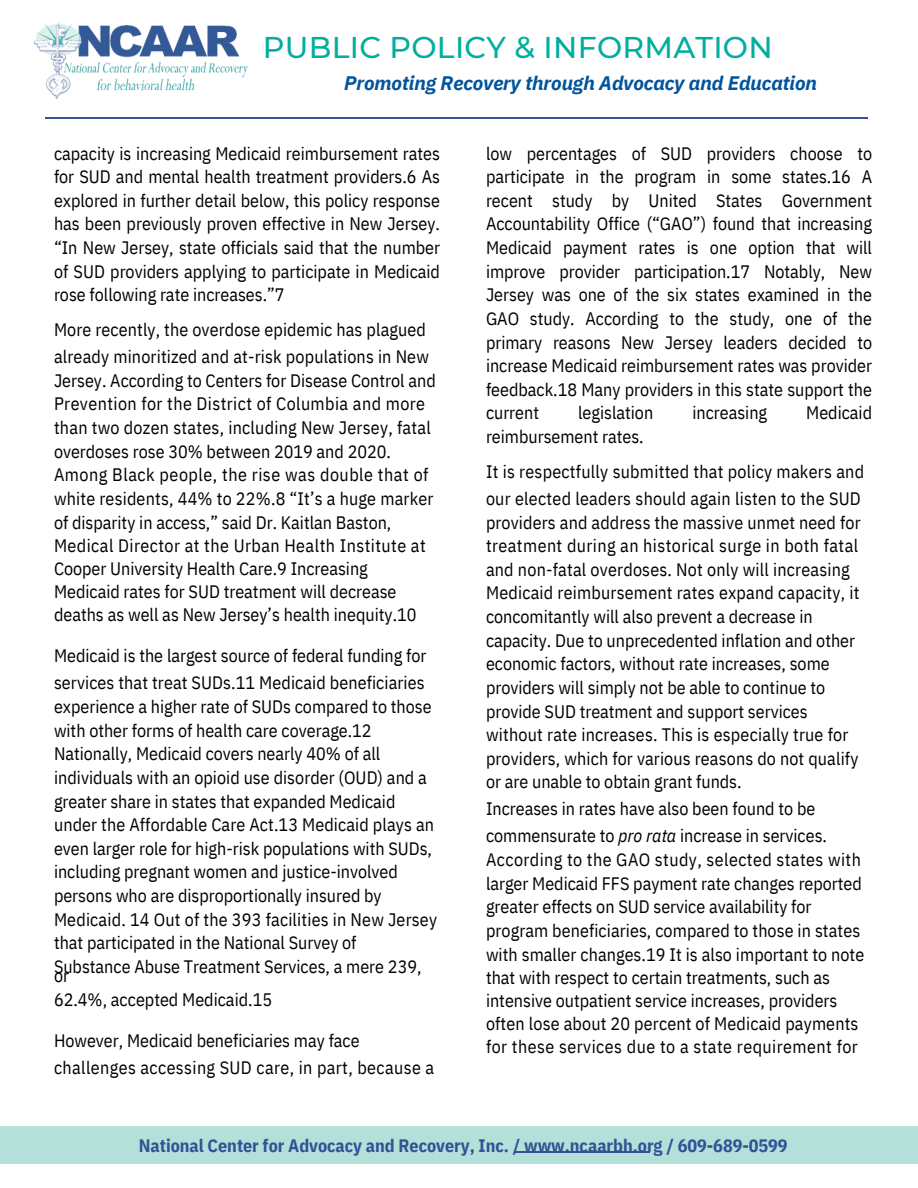
<style>
.page{position:relative;width:918px;height:1188px;background:#fff}
.page>*{position:absolute;margin:0;border:0;box-sizing:border-box;transform-origin:0 0}
.t1{font:500 30px "Montserrat";letter-spacing:.01em;color:#00ae9e}
.t2{font:italic 700 19.5px "IBM Plex Sans";letter-spacing:-.005em;color:#00549d}
.t3{font:18px/23.7px "IBM Plex Sans Cond";color:#000;text-align:justify}
.t4{font:18px "IBM Plex Sans Cond";letter-spacing:.025em;color:#000}
.t5{font:700 18px "IBM Plex Sans Cond";color:#2f5496}
.t6{font:18px "IBM Plex Sans Cond";letter-spacing:.02em;color:#000}
.t7{font:18px "IBM Plex Sans Cond";letter-spacing:.03em;color:#000}
.s1{font-style:italic}
</style>
<div class="page">
<hr style="left:45px;top:117px;width:822px;height:2px;background:#2f5597">
<div style="left:0;top:1126px;width:918px;height:38px;background:#b5e0d9"></div>
<hr style="left:514px;top:1151px;width:136px;height:1px;background:#2f5496">
<img style="left:33px;top:22px;width:215px;height:77px">
<h1 class="t1" style="left:263px;top:29px;width:511px">PUBLIC POLICY &amp; INFORMATION</h1>
<h2 class="t2" style="left:344px;top:70px;width:474px">Promoting Recovery through Advocacy and Education</h2>
<p class="t3" style="left:54px;top:141px;width:388px">capacity is increasing Medicaid reimbursement rates for SUD and mental health treatment providers.6 As explored in further detail below, this policy response has been previously proven effective in New Jersey. “In New Jersey, state officials said that the number of SUD providers applying to participate in Medicaid rose following rate increases.”7</p>
<p class="t3" style="left:54px;top:318px;width:373px">More recently, the overdose epidemic has plagued</p>
<p class="t3" style="left:54px;top:345px;width:376px">already minoritized and at-risk populations in New</p>
<p class="t3" style="left:54px;top:368px;width:383px">Jersey. According to Centers for Disease Control and</p>
<p class="t4" style="left:54px;top:392px;width:373px">Prevention for the District of Columbia and more</p>
<p class="t3" style="left:54px;top:415px;width:378px">than two dozen states, including New Jersey, fatal</p>
<p class="t3" style="left:54px;top:439px;width:338px">overdoses rose 30% between 2019 and 2020.</p>
<p class="t7" style="left:54px;top:463px;width:376px">Among Black people, the rise was double that of</p>
<p class="t3" style="left:54px;top:486px;width:381px">white residents, 44% to 22%.8 “It’s a huge marker</p>
<p class="t3" style="left:54px;top:510px;width:339px">of disparity in access,” said Dr. Kaitlan Baston,</p>
<p class="t4" style="left:54px;top:534px;width:373px">Medical Director at the Urban Health Institute at</p>
<p class="t3" style="left:54px;top:556px;width:315px">Cooper University Health Care.9 Increasing</p>
<p class="t3" style="left:54px;top:580px;width:344px">Medicaid rates for SUD treatment will decrease</p>
<p class="t3" style="left:54px;top:602px;width:364px">deaths as well as New Jersey’s health inequity.10</p>
<p class="t3" style="left:54px;top:644px;width:374px">Medicaid is the largest source of federal funding for</p>
<p class="t3" style="left:54px;top:671px;width:372px">services that treat SUDs.11 Medicaid beneficiaries</p>
<p class="t3" style="left:54px;top:694px;width:379px">experience a higher rate of SUDs compared to those</p>
<p class="t3" style="left:54px;top:718px;width:319px">with other forms of health care coverage.12</p>
<p class="t3" style="left:54px;top:742px;width:328px">Nationally, Medicaid covers nearly 40% of all</p>
<p class="t3" style="left:54px;top:765px;width:374px">individuals with an opioid use disorder (OUD) and a</p>
<p class="t3" style="left:54px;top:789px;width:343px">greater share in states that expanded Medicaid</p>
<p class="t3" style="left:54px;top:813px;width:382px">under the Affordable Care Act.13 Medicaid plays an</p>
<p class="t3" style="left:54px;top:836px;width:380px">even larger role for high-risk populations with SUDs,</p>
<p class="t3" style="left:54px;top:860px;width:345px">including pregnant women and justice-involved</p>
<p class="t3" style="left:54px;top:883px;width:329px">persons who are disproportionally insured by</p>
<p class="t3" style="left:54px;top:907px;width:385px">Medicaid. 14 Out of the 393 facilities in New Jersey</p>
<p class="t3" style="left:54px;top:931px;width:304px">that participated in the National Survey of</p>
<p class="t3" style="left:54px;top:954px;width:369px">Substance Abuse Treatment Services, a mere 239,</p>
<p class="t3" style="left:54px;top:963px;width:17px">or</p>
<p class="t3" style="left:54px;top:987px;width:220px">62.4%, accepted Medicaid.15</p>
<p class="t3" style="left:54px;top:1029px;width:307px">However, Medicaid beneficiaries may face</p>
<p class="t6" style="left:54px;top:1056px;width:382px">challenges accessing SUD care, in part, because a</p>
<p class="t3" style="left:486px;top:141px;width:388px">low percentages of SUD providers choose to participate in the program in some states.16 A recent study by United States Government Accountability Office (“GAO”) found that increasing Medicaid payment rates is one option that will improve provider participation.17 Notably, New Jersey was one of the six states examined in the GAO study. According to the study, one of the primary reasons New Jersey leaders decided to increase Medicaid reimbursement rates was provider feedback.18 Many providers in this state support the current</p>
<p class="t3" style="left:578px;top:401px;width:77px">legislation</p>
<p class="t3" style="left:692px;top:401px;width:76px">increasing</p>
<p class="t3" style="left:806px;top:401px;width:67px">Medicaid</p>
<p class="t3" style="left:486px;top:424px;width:159px">reimbursement rates.</p>
<p class="t3" style="left:486px;top:459px;width:380px">It is respectfully submitted that policy makers and</p>
<p class="t3" style="left:486px;top:486px;width:376px">our elected leaders should again listen to the SUD</p>
<p class="t3" style="left:486px;top:510px;width:376px">providers and address the massive unmet need for</p>
<p class="t4" style="left:486px;top:534px;width:374px">treatment during an historical surge in both fatal</p>
<p class="t3" style="left:486px;top:557px;width:365px">and non-fatal overdoses. Not only will increasing</p>
<p class="t3" style="left:486px;top:581px;width:375px">Medicaid reimbursement rates expand capacity, it</p>
<p class="t3" style="left:486px;top:604px;width:328px">concomitantly will also prevent a decrease in</p>
<p class="t3" style="left:486px;top:628px;width:371px">capacity. Due to unprecedented inflation and other</p>
<p class="t3" style="left:486px;top:652px;width:345px">economic factors, without rate increases, some</p>
<p class="t3" style="left:486px;top:675px;width:341px">providers will simply not be able to continue to</p>
<p class="t3" style="left:486px;top:699px;width:323px">provide SUD treatment and support services</p>
<p class="t3" style="left:486px;top:723px;width:364px">without rate increases. This is especially true for</p>
<p class="t3" style="left:486px;top:746px;width:374px">providers, which for various reasons do not qualify</p>
<p class="t3" style="left:486px;top:770px;width:257px">or are unable to obtain grant funds.</p>
<p class="t3" style="left:486px;top:797px;width:331px">Increases in rates have also been found to be</p>
<p class="t3" style="left:486px;top:824px;width:343px">commensurate to <span class="s1">pro rata</span> increase in services.</p>
<p class="t4" style="left:486px;top:848px;width:376px">According to the GAO study, selected states with</p>
<p class="t3" style="left:486px;top:871px;width:377px">larger Medicaid FFS payment rate changes reported</p>
<p class="t3" style="left:486px;top:895px;width:327px">greater effects on SUD service availability for</p>
<p class="t3" style="left:486px;top:918px;width:376px">program beneficiaries, compared to those in states</p>
<p class="t3" style="left:486px;top:942px;width:380px">with smaller changes.19 It is also important to note</p>
<p class="t3" style="left:486px;top:966px;width:346px">that with respect to certain treatments, such as</p>
<p class="t3" style="left:486px;top:988px;width:353px">intensive outpatient service increases, providers</p>
<p class="t3" style="left:486px;top:1012px;width:374px">often lose about 20 percent of Medicaid payments</p>
<p class="t4" style="left:486px;top:1034px;width:373px">for these services due to a state requirement for</p>
<p class="t5" style="left:139px;top:1133px;width:650px">National Center for Advocacy and Recovery, Inc. / www.ncaarbh.org / 609-689-0599</p>
</div>
